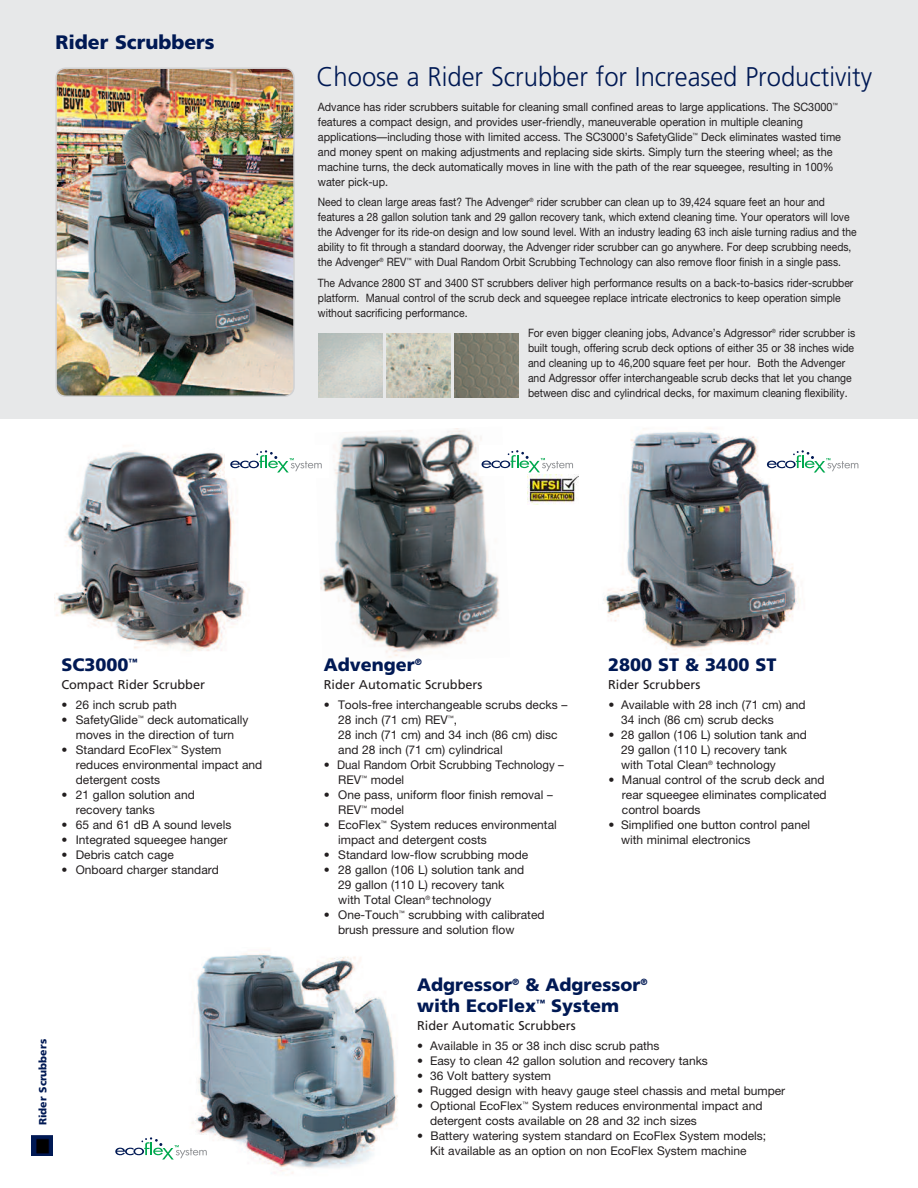
<style>
.page{position:relative;width:918px;height:1188px;background:#fff}
.page>*{position:absolute;margin:0;border:0;box-sizing:border-box;transform-origin:0 0}
.t1{font:300 27px "Frutiger";color:#001954;scale:.95 1}
.t2{font:900 19.5px "Frutiger";color:#001954}
.t3{font:900 18px/21px "Frutiger";color:#001954}
.t4{font:12.75px "Frutiger";color:#231f20}
.t5{font:12px/15px "Helvetica Neue";color:#231f20}
.t6{font:11.55px/15px "Helvetica Neue";color:#231f20;scale:.9 1}
.t7{font:11.55px/15px "Helvetica Neue";color:#231f20;scale:.89 1}
.t8{font:11.55px/15px "Helvetica Neue";color:#231f20;scale:.94 1}
.t9{font:900 10.5px "Frutiger";color:#001954}
</style>
<div class="page">
<img style="left:56px;top:450px;width:193px;height:201px">
<img style="left:192px;top:953px;width:206px;height:221px">
<div style="left:0;top:0;width:918px;height:418px;background:#e7e8e9"></div>
<img style="left:56px;top:68px;width:238px;height:328px;border-radius:10px">
<div style="left:55px;top:67px;width:240px;height:330px;border:2px solid #d1d2d4;border-radius:10px"></div>
<img style="left:603px;top:428px;width:197px;height:227px">
<img style="left:387px;top:333px;width:64px;height:64px">
<img style="left:455px;top:333px;width:64px;height:64px">
<img style="left:320px;top:428px;width:180px;height:230px">
<div style="left:762px;top:446px;width:103px;height:32px;background:#fff"></div>
<svg style="left:767px;top:450px;width:91px;height:23px"></svg>
<div style="left:225px;top:446px;width:103px;height:32px;background:#fff"></div>
<svg style="left:230px;top:450px;width:92px;height:22px"></svg>
<div style="left:110px;top:1136px;width:98px;height:29px;background:#fff"></div>
<svg style="left:115px;top:1137px;width:92px;height:23px"></svg>
<div style="left:479px;top:446px;width:98px;height:30px;background:#fff"></div>
<svg style="left:482px;top:450px;width:91px;height:22px"></svg>
<img style="left:527px;top:474px;width:51px;height:30px">
<img style="left:32px;top:1135px;width:21px;height:21px">
<h2 class="t2" style="left:55px;top:34px;width:161px">Rider Scrubbers</h2>
<h1 class="t1" style="left:316px;top:66px;width:587px">Choose a Rider Scrubber for Increased Productivity</h1>
<p class="t8" style="left:318px;top:101px;width:558px">Advance has rider scrubbers suitable for cleaning small confined areas to large applications. The SC3000<sup>™ </sup>features a compact design, and provides user-friendly, maneuverable operation in multiple cleaning applications—including those with limited access. The SC3000’s SafetyGlide<sup>™</sup> Deck eliminates wasted time and money spent on making adjustments and replacing side skirts. Simply turn the steering wheel; as the machine turns, the deck automatically moves in line with the path of the rear squeegee, resulting in 100% water pick-up.</p>
<p class="t7" style="left:318px;top:196px;width:607px">Need to clean large areas fast? The Advenger<sup>®</sup> rider scrubber can clean up to 39,424 square feet an hour and features a 28 gallon solution tank and 29 gallon recovery tank, which extend cleaning time. Your operators will love the Advenger for its ride-on design and low sound level. With an industry leading 63 inch aisle turning radius and the ability to fit through a standard doorway, the Advenger rider scrubber can go anywhere. For deep scrubbing needs, the Advenger<sup>®</sup> REV<sup>™</sup> with Dual Random Orbit Scrubbing Technology can also remove floor finish in a single pass.</p>
<p class="t6" style="left:318px;top:276px;width:597px">The Advance 2800 ST and 3400 ST scrubbers deliver high performance results on a back-to-basics rider-scrubber platform. Manual control of the scrub deck and squeegee replace intricate electronics to keep operation simple without sacrificing performance.</p>
<p class="t6" style="left:528px;top:327px;width:365px">For even bigger cleaning jobs, Advance’s Adgressor<sup>®</sup> rider scrubber is built tough, offering scrub deck options of either 35 or 38 inches wide and cleaning up to 46,200 square feet per hour. Both the Advenger and Adgressor offer interchangeable scrub decks that let you change between disc and cylindrical decks, for maximum cleaning flexibility.</p>
<h3 class="t3" style="left:61px;top:656px;width:78px">SC3000<sup>™</sup></h3>
<p class="t4" style="left:61px;top:679px;width:145px">Compact Rider Scrubber</p>
<p class="t5" style="left:61px;top:699px;width:117px">• 26 inch scrub path</p>
<p class="t5" style="left:61px;top:714px;width:189px;text-align:center">• SafetyGlide<sup>™</sup> deck automatically moves in the direction of turn</p>
<p class="t5" style="left:76px;top:744px;width:188px;text-indent:-14px">• Standard EcoFlex<sup>™</sup> System reduces environmental impact and detergent costs</p>
<p class="t5" style="left:76px;top:789px;width:121px;text-indent:-14px">• 21 gallon solution and recovery tanks</p>
<p class="t5" style="left:61px;top:819px;width:172px">• 65 and 61 dB A sound levels</p>
<p class="t5" style="left:61px;top:834px;width:168px">• Integrated squeegee hanger</p>
<p class="t5" style="left:61px;top:849px;width:114px">• Debris catch cage</p>
<p class="t5" style="left:61px;top:864px;width:159px">• Onboard charger standard</p>
<p class="t9" style="left:39px;top:1125px;width:87px;rotate:-90deg">Rider Scrubbers</p>
<h3 class="t3" style="left:324px;top:656px;width:100px">Advenger<sup>®</sup></h3>
<p class="t4" style="left:324px;top:679px;width:160px">Rider Automatic Scrubbers</p>
<p class="t5" style="left:338px;top:699px;width:231px;text-indent:-14px">• Tools-free interchangeable scrubs decks – 28 inch (71 cm) REV<sup>™</sup>,<br>28 inch (71 cm) and 34 inch (86 cm) disc and 28 inch (71 cm) cylindrical</p>
<p class="t5" style="left:338px;top:759px;width:227px;text-indent:-14px">• Dual Random Orbit Scrubbing Technology –<br>REV<sup>™</sup> model</p>
<p class="t5" style="left:338px;top:789px;width:216px;text-indent:-14px">• One pass, uniform floor finish removal –<br>REV<sup>™</sup> model</p>
<p class="t5" style="left:338px;top:819px;width:220px;text-indent:-14px">• EcoFlex<sup>™</sup> System reduces environmental impact and detergent costs</p>
<p class="t5" style="left:324px;top:849px;width:206px">• Standard low-flow scrubbing mode</p>
<p class="t5" style="left:338px;top:864px;width:188px;text-indent:-14px">• 28 gallon (106 L) solution tank and<br>29 gallon (110 L) recovery tank with Total Clean<sup>®</sup> technology</p>
<p class="t5" style="left:338px;top:909px;width:208px;text-indent:-14px">• One-Touch<sup>™</sup> scrubbing with calibrated brush pressure and solution flow</p>
<h3 class="t3" style="left:608px;top:656px;width:170px">2800 ST &amp; 3400 ST</h3>
<p class="t4" style="left:608px;top:679px;width:94px">Rider Scrubbers</p>
<p class="t5" style="left:621px;top:699px;width:186px;text-indent:-12px">• Available with 28 inch (71 cm) and<br>34 inch (86 cm) scrub decks</p>
<p class="t5" style="left:621px;top:729px;width:188px;text-indent:-12px">• 28 gallon (106 L) solution tank and<br>29 gallon (110 L) recovery tank with Total Clean<sup>®</sup> technology</p>
<p class="t5" style="left:622px;top:774px;width:206px;text-indent:-13px">• Manual control of the scrub deck and rear squeegee eliminates complicated control boards</p>
<p class="t5" style="left:621px;top:819px;width:191px;text-indent:-12px">• Simplified one button control panel with minimal electronics</p>
<h3 class="t3" style="left:417px;top:975px;width:232px">Adgressor<sup>®</sup> &amp; Adgressor<sup>® </sup>with EcoFlex<sup>™</sup> System</h3>
<p class="t4" style="left:417px;top:1020px;width:160px">Rider Automatic Scrubbers</p>
<p class="t5" style="left:417px;top:1039px;width:244px">• Available in 35 or 38 inch disc scrub paths</p>
<p class="t5" style="left:417px;top:1054px;width:292px">• Easy to clean 42 gallon solution and recovery tanks</p>
<p class="t5" style="left:417px;top:1069px;width:136px">• 36 Volt battery system</p>
<p class="t5" style="left:417px;top:1084px;width:370px">• Rugged design with heavy gauge steel chassis and metal bumper</p>
<p class="t5" style="left:430px;top:1099px;width:334px;text-indent:-13px">• Optional EcoFlex<sup>™</sup> System reduces environmental impact and detergent costs available on 28 and 32 inch sizes</p>
<p class="t5" style="left:417px;top:1129px;width:351px;text-align:center">• Battery watering system standard on EcoFlex System models;<br>Kit available as an option on non EcoFlex System machine</p>
</div>
